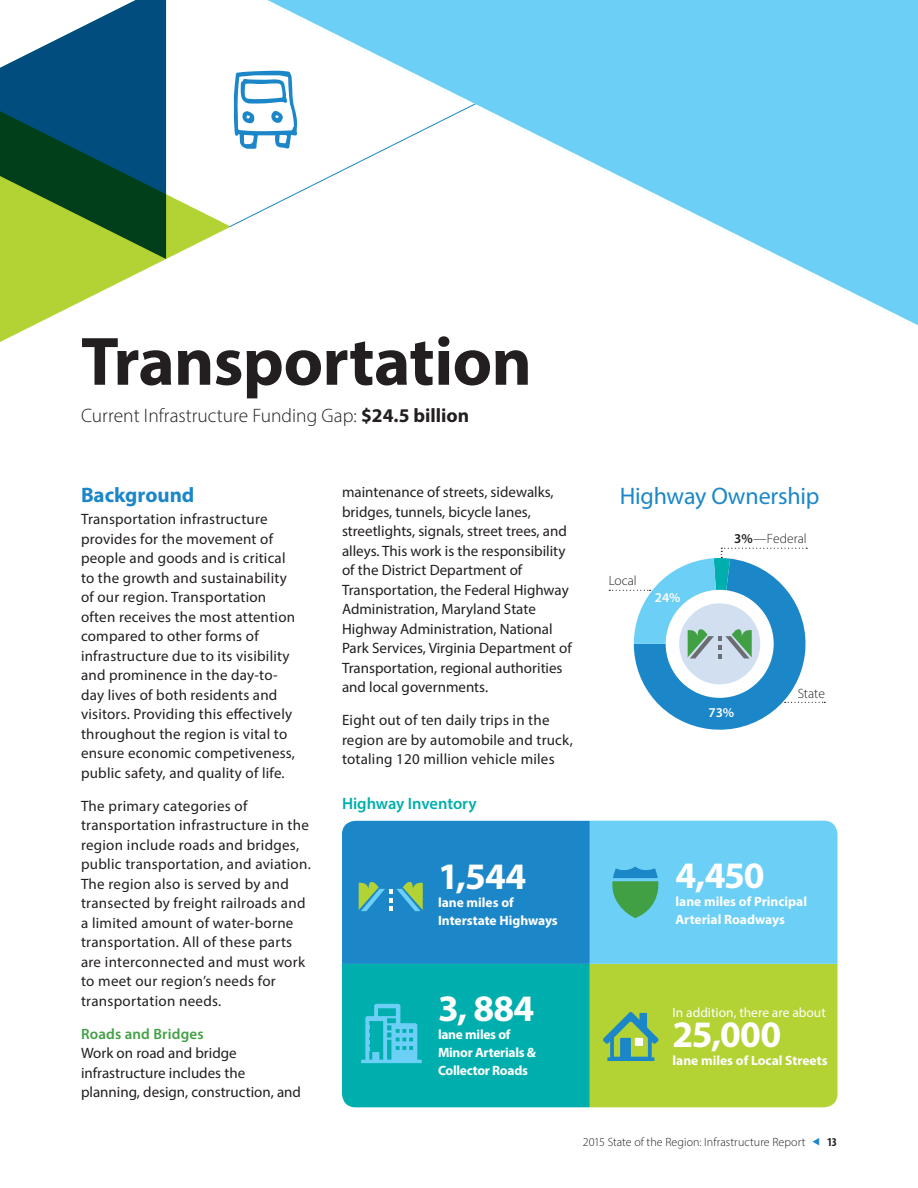
<style>
.page{position:relative;width:918px;height:1188px;background:#fff}
.page>*{position:absolute;margin:0;border:0;box-sizing:border-box;transform-origin:0 0}
.t1{font:700 69px "Myriad Pro";letter-spacing:-.01em;color:#231f20}
.t2{font:700 37.5px "Myriad Pro";letter-spacing:-.02em;color:#fff}
.t3{font:24px "Myriad Pro";letter-spacing:-.01em;color:#1c87c8}
.t4{font:700 21px "Myriad Pro";color:#1c87c8}
.t5{font:300 19.5px "Myriad Pro";color:#231f20}
.t6{font:600 16.5px "Myriad Pro";letter-spacing:-.005em;color:#00afad}
.t7{font:15px/19.5px "Myriad Pro";letter-spacing:.015em;color:#231f20}
.t8{font:600 15px "Myriad Pro";letter-spacing:.015em;color:#42a044}
.t9{font:700 13.5px/18px "Myriad Pro";color:#fff}
.t10{font:700 13.5px/18px "Myriad Pro";letter-spacing:-.02em;color:#fff}
.t11{font:13.5px "Myriad Pro";color:#fff}
.t12{font:300 13.5px "Myriad Pro";color:#231f20}
.t13{font:600 13.5px "Myriad Pro";color:#fff}
.t14{font:300 12px "Myriad Pro";letter-spacing:.005em;color:#231f20}
.t15{font:700 condensed 12px "Myriad Pro";color:#231f20}
.s1{font-weight:700}
.s2{font-weight:600}
</style>
<div class="page">
<svg style="left:0;top:111px;width:229px;height:231px"></svg>
<svg style="left:0;top:0;width:166px;height:259px;background:#387266"></svg>
<svg style="left:267px;top:0;width:651px;height:325px;fill:#6bcff6"></svg>
<svg style="left:229px;top:71px;width:248px;height:157px"></svg>
<svg style="left:342px;top:821px;width:495px;height:286px;background:#4eb5a7"></svg>
<svg style="left:609px;top:548px;width:216px;height:182px"></svg>
<h1 class="t1" style="left:81px;top:317px;width:452px">Transportation</h1>
<h3 class="t5" style="left:81px;top:404px;width:390px">Current Infrastructure Funding Gap: <span class="s1">$24.5 billion</span></h3>
<h3 class="t4" style="left:81px;top:481px;width:115px">Background</h3>
<p class="t7" style="left:81px;top:509px;width:216px">Transportation infrastructure provides for the movement of people and goods and is critical to the growth and sustainability of our region. Transportation often receives the most attention compared to other forms of infrastructure due to its visibility and prominence in the day-to&shy;day lives of both residents and visitors. Providing this effectively throughout the region is vital to ensure economic competiveness, public safety, and quality of life.</p>
<p class="t7" style="left:81px;top:796px;width:231px">The primary categories of transportation infrastructure in the region include roads and bridges, public transportation, and aviation.<br>The region also is served by and transected by freight railroads and a limited amount of water-borne transportation. All of these parts are interconnected and must work to meet our region’s needs for transportation needs.</p>
<p class="t8" style="left:81px;top:1024px;width:124px">Roads and Bridges</p>
<p class="t7" style="left:81px;top:1043px;width:222px">Work on road and bridge infrastructure includes the planning, design, construction, and</p>
<p class="t7" style="left:342px;top:482px;width:231px">maintenance of streets, sidewalks, bridges, tunnels, bicycle lanes, streetlights, signals, street trees, and alleys. This work is the responsibility of the District Department of Transportation, the Federal Highway Administration, Maryland State Highway Administration, National Park Services, Virginia Department of Transportation, regional authorities and local governments.</p>
<p class="t7" style="left:342px;top:710px;width:232px">Eight out of ten daily trips in the region are by automobile and truck, totaling 120 million vehicle miles</p>
<p class="t6" style="left:342px;top:793px;width:136px">Highway Inventory</p>
<h2 class="t2" style="left:438px;top:852px;width:90px">1,544</h2>
<p class="t9" style="left:438px;top:893px;width:121px">lane miles of<br>Interstate Highways</p>
<h3 class="t3" style="left:620px;top:481px;width:201px">Highway Ownership</h3>
<p class="t12" style="left:609px;top:573px;width:30px">Local</p>
<p class="t13" style="left:655px;top:589px;width:27px">24%</p>
<p class="t12" style="left:734px;top:531px;width:74px"><span class="s2">3%</span>—Federal</p>
<p class="t13" style="left:709px;top:704px;width:27px">73%</p>
<p class="t12" style="left:798px;top:685px;width:29px">State</p>
<h2 class="t2" style="left:676px;top:851px;width:91px">4,450</h2>
<p class="t9" style="left:676px;top:892px;width:133px">lane miles of Principal<br>Arterial Roadways</p>
<h2 class="t2" style="left:438px;top:983px;width:98px">3, 884</h2>
<p class="t10" style="left:438px;top:1025px;width:100px">lane miles of<br>Minor Arterials &amp;<br>Collector Roads</p>
<p class="t11" style="left:673px;top:1004px;width:155px">In addition, there are about</p>
<h2 class="t2" style="left:673px;top:1010px;width:110px">25,000</h2>
<p class="t9" style="left:673px;top:1051px;width:157px">lane miles of Local Streets</p>
<p class="t14" style="left:583px;top:1135px;width:224px">2015 State of the Region: Infrastructure Report</p>
<p class="t15" style="left:827px;top:1135px;width:11px">13</p>
</div>
